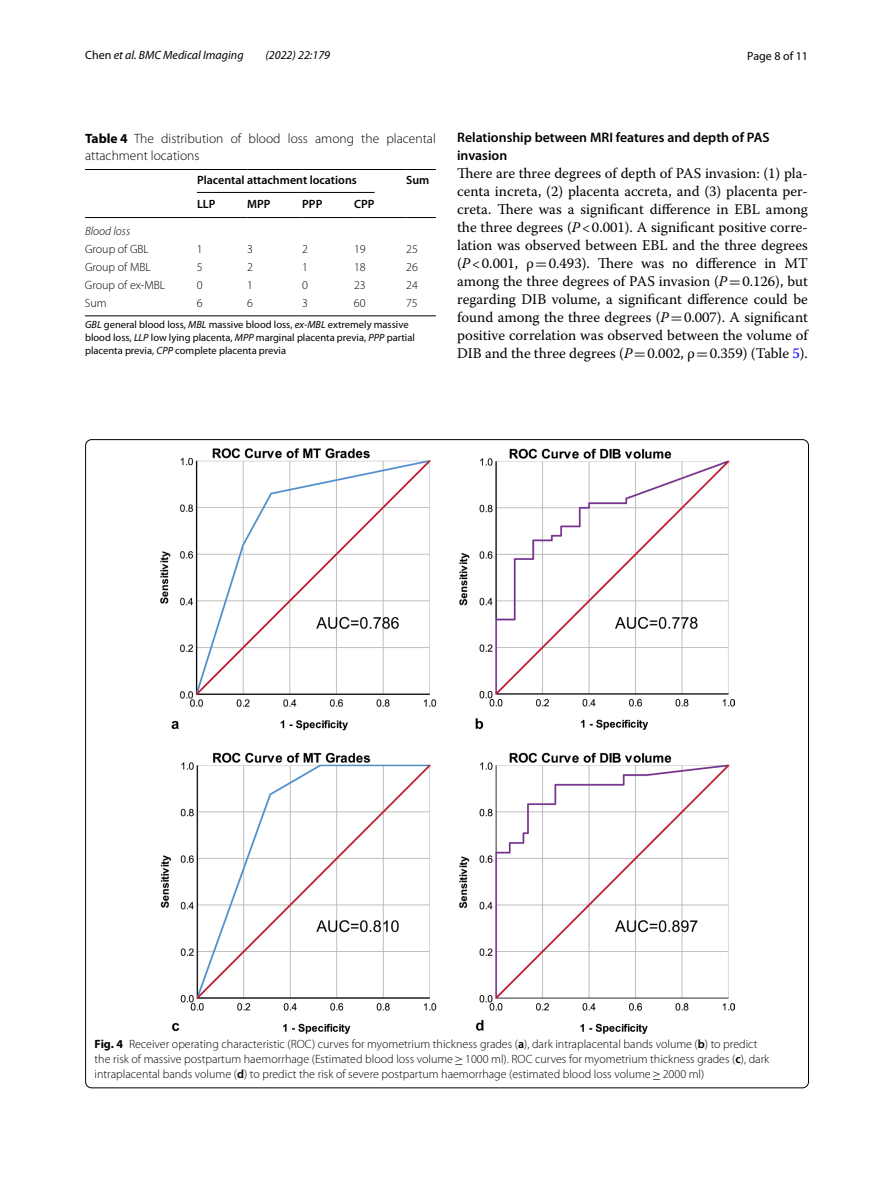
<style>
.page{position:relative;width:893px;height:1187px;background:#fff}
.page>*{position:absolute;margin:0;border:0;box-sizing:border-box;transform-origin:0 0}
.t1{font:14.7px/18px "Warnock Pro";color:#000;text-align:justify}
.t2{font:600 13.8px/18px "Myriad Pro";color:#000}
.t3{font:300 13.5px/16.5px "Myriad Pro";color:#000}
.t4{font:300 12px/15px "Myriad Pro";color:#000}
.t5{font:600 12px "Myriad Pro";color:#000}
.t6{font:italic 12px "Myriad Pro";color:#000}
.t7{font:12px "Myriad Pro";color:#000}
.t8{font:italic 300 12px "Myriad Pro";color:#000}
.t9{font:10.5px/12.8px "Myriad Pro";color:#000}
.s1{font-style:normal}
.s2{font-weight:700}
.s3{font-style:italic}
.s4{font-family:"MTSY"}
.s5{color:#00f}
.s6{font-weight:600}
.s7{font-family:"MTSY";font-weight:400}
</style>
<div class="page">
<hr style="left:85px;top:169px;width:112px;height:1px;background:#000">
<hr style="left:85px;top:217px;width:112px;height:1px;background:#000">
<hr style="left:197px;top:169px;width:50px;height:1px;background:#000">
<hr style="left:247px;top:169px;width:55px;height:1px;background:#000">
<hr style="left:302px;top:169px;width:52px;height:1px;background:#000">
<hr style="left:354px;top:169px;width:52px;height:1px;background:#000">
<hr style="left:406px;top:169px;width:30px;height:1px;background:#000">
<hr style="left:406px;top:217px;width:30px;height:1px;background:#000">
<hr style="left:197px;top:217px;width:50px;height:1px;background:#000">
<hr style="left:247px;top:217px;width:55px;height:1px;background:#000">
<hr style="left:302px;top:217px;width:52px;height:1px;background:#000">
<hr style="left:354px;top:217px;width:52px;height:1px;background:#000">
<hr style="left:85px;top:315px;width:112px;height:1px;background:#000">
<hr style="left:197px;top:315px;width:50px;height:1px;background:#000">
<hr style="left:247px;top:315px;width:55px;height:1px;background:#000">
<hr style="left:302px;top:315px;width:52px;height:1px;background:#000">
<hr style="left:354px;top:315px;width:52px;height:1px;background:#000">
<hr style="left:406px;top:315px;width:30px;height:1px;background:#000">
<hr style="left:197px;top:192px;width:178px;height:1px;background:#000">
<img style="left:160px;top:448px;width:574px;height:584px">
<p class="t6" style="left:85px;top:48px;width:160px"><span class="s1">Chen</span> et al. BMC Medical Imaging</p>
<p class="t6" style="left:265px;top:48px;width:66px">(2022) 22:179</p>
<p class="t7" style="left:747px;top:48px;width:62px">Page 8 of 11</p>
<p class="t3" style="left:85px;top:130px;width:352px"><span class="s2">Table 4</span> The distribution of blood loss among the placental attachment locations</p>
<p class="t5" style="left:197px;top:172px;width:161px">Placental attachment locations</p>
<p class="t5" style="left:406px;top:172px;width:25px">Sum</p>
<p class="t5" style="left:197px;top:196px;width:20px">LLP</p>
<p class="t5" style="left:247px;top:196px;width:25px">MPP</p>
<p class="t5" style="left:302px;top:196px;width:22px">PPP</p>
<p class="t5" style="left:354px;top:196px;width:22px">CPP</p>
<p class="t8" style="left:85px;top:224px;width:47px">Blood loss</p>
<p class="t4" style="left:85px;top:241px;width:65px">Group of GBL</p>
<p class="t4" style="left:197px;top:241px;width:7px">1</p>
<p class="t4" style="left:247px;top:241px;width:7px">3</p>
<p class="t4" style="left:302px;top:241px;width:7px">2</p>
<p class="t4" style="left:354px;top:241px;width:13px">19</p>
<p class="t4" style="left:406px;top:241px;width:13px">25</p>
<p class="t4" style="left:85px;top:259px;width:67px">Group of MBL</p>
<p class="t4" style="left:197px;top:259px;width:7px">5</p>
<p class="t4" style="left:247px;top:259px;width:7px">2</p>
<p class="t4" style="left:302px;top:259px;width:7px">1</p>
<p class="t4" style="left:354px;top:259px;width:13px">18</p>
<p class="t4" style="left:406px;top:259px;width:13px">26</p>
<p class="t4" style="left:85px;top:278px;width:82px">Group of ex-MBL</p>
<p class="t4" style="left:197px;top:278px;width:7px">0</p>
<p class="t4" style="left:247px;top:278px;width:7px">1</p>
<p class="t4" style="left:302px;top:278px;width:7px">0</p>
<p class="t4" style="left:354px;top:278px;width:13px">23</p>
<p class="t4" style="left:406px;top:278px;width:13px">24</p>
<p class="t4" style="left:85px;top:296px;width:23px">Sum</p>
<p class="t4" style="left:197px;top:296px;width:7px">6</p>
<p class="t4" style="left:247px;top:296px;width:7px">6</p>
<p class="t4" style="left:302px;top:296px;width:7px">3</p>
<p class="t4" style="left:354px;top:296px;width:13px">60</p>
<p class="t4" style="left:406px;top:296px;width:13px">75</p>
<p class="t9" style="left:85px;top:318px;width:331px"><span class="s3">GBL</span> general blood loss, <span class="s3">MBL</span> massive blood loss, <span class="s3">ex-MBL</span> extremely massive blood loss, <span class="s3">LLP</span> low lying placenta, <span class="s3">MPP</span> marginal placenta previa, <span class="s3">PPP</span> partial placenta previa, <span class="s3">CPP</span> complete placenta previa</p>
<p class="t2" style="left:457px;top:128px;width:314px">Relationship between MRI features and depth of PAS invasion</p>
<p class="t1" style="left:457px;top:164px;width:352px">There are three degrees of depth of PAS invasion: (1) pla&shy;centa increta, (2) placenta accreta, and (3) placenta per&shy;creta. There was a significant difference in EBL among the three degrees (<span class="s3">P</span>&lt;0.001). A significant positive corre&shy;lation was observed between EBL and the three degrees (<span class="s3">P</span>&lt;0.001, ρ<span class="s4">=</span>0.493). There was no difference in MT among the three degrees of PAS invasion (<span class="s3">P</span><span class="s4">=</span>0.126), but regarding DIB volume, a significant difference could be found among the three degrees (<span class="s3">P</span><span class="s4">=</span>0.007). A significant positive correlation was observed between the volume of DIB and the three degrees (<span class="s3">P</span><span class="s4">=</span>0.002, ρ<span class="s4">=</span>0.359) (Table <span class="s5">5</span>).</p>
<p class="t4" style="left:95px;top:1036px;width:676px"><span class="s2">Fig. 4</span> Receiver operating characteristic (ROC) curves for myometrium thickness grades (<span class="s6">a</span>), dark intraplacental bands volume (<span class="s6">b</span>) to predict the risk of massive postpartum haemorrhage (Estimated blood loss volume<span class="s7">≥</span>1000 ml). ROC curves for myometrium thickness grades (<span class="s6">c</span>), dark intraplacental bands volume (<span class="s6">d</span>) to predict the risk of severe postpartum haemorrhage (estimated blood loss volume<span class="s7">≥</span>2000 ml)</p>
</div>
